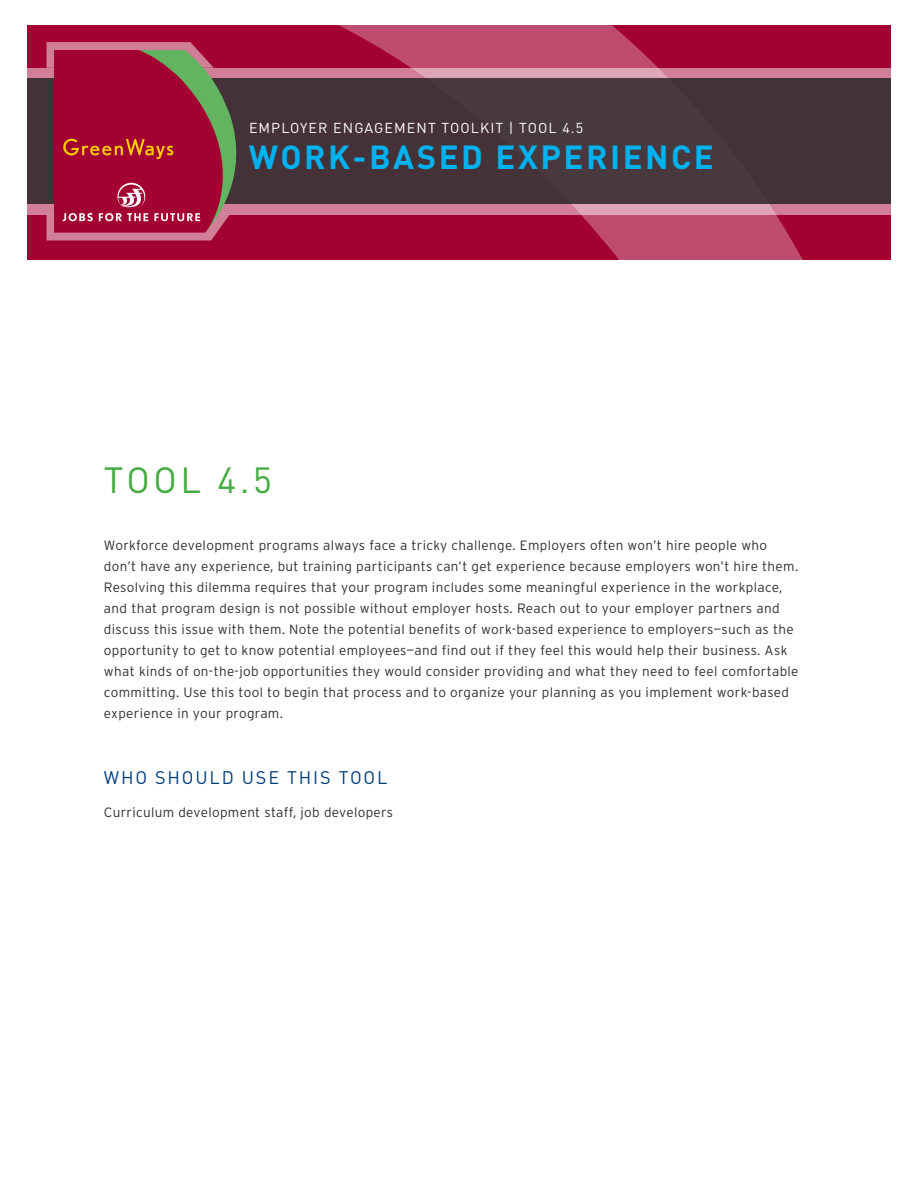
<style>
.page{position:relative;width:918px;height:1188px;background:#fff}
.page>*{position:absolute;margin:0;border:0;box-sizing:border-box;transform-origin:0 0}
.header_1{font:36px "DIN";color:#44aa42}
.copy{font:700 33px "DIN";letter-spacing:.075em;color:#00b1ef}
.header_2{font:18px "DIN";letter-spacing:.1em;color:#003d78}
.copy-2{font:14.25px "DIN";letter-spacing:.075em;color:#fff}
.copy-3{font:300 13.5px/21px "Interstate";letter-spacing:.025em;color:#312f30}
</style>
<div class="page">
<div style="left:27px;top:25px;width:863px;height:235px;background:#a40133"></div>
<svg style="left:338px;top:25px;width:553px;height:235px"></svg>
<svg style="left:27px;top:68px;width:864px;height:147px;fill:#d17f98"></svg>
<div style="left:27px;top:78px;width:864px;height:126px;background:#453238"></div>
<svg style="left:46px;top:42px;width:190px;height:199px"></svg>
<p class="copy-2" style="left:249px;top:118px;width:336px">EMPLOYER ENGAGEMENT TOOLKIT | TOOL 4.5</p>
<p class="copy" style="left:249px;top:135px;width:466px">WORK-BASED EXPERIENCE</p>
<p class="header_1" style="left:104px;top:458px;width:169px">TOOL 4.5</p>
<p class="copy-3" style="left:104px;top:535px;width:696px">Workforce development programs always face a tricky challenge. Employers often won’t hire people who don’t have any experience, but training participants can’t get experience because employers won’t hire them.<br>Resolving this dilemma requires that your program includes some meaningful experience in the workplace, and that program design is not possible without employer hosts. Reach out to your employer partners and discuss this issue with them. Note the potential benefits of work-based experience to employers—such as the opportunity to get to know potential employees—and find out if they feel this would help their business. Ask what kinds of on-the-job opportunities they would consider providing and what they need to feel comfortable committing. Use this tool to begin that process and to organize your planning as you implement work-based experience in your program.</p>
<p class="header_2" style="left:104px;top:766px;width:285px">WHO SHOULD USE THIS TOOL</p>
<p class="copy-3" style="left:104px;top:802px;width:291px">Curriculum development staff, job developers</p>
</div>
